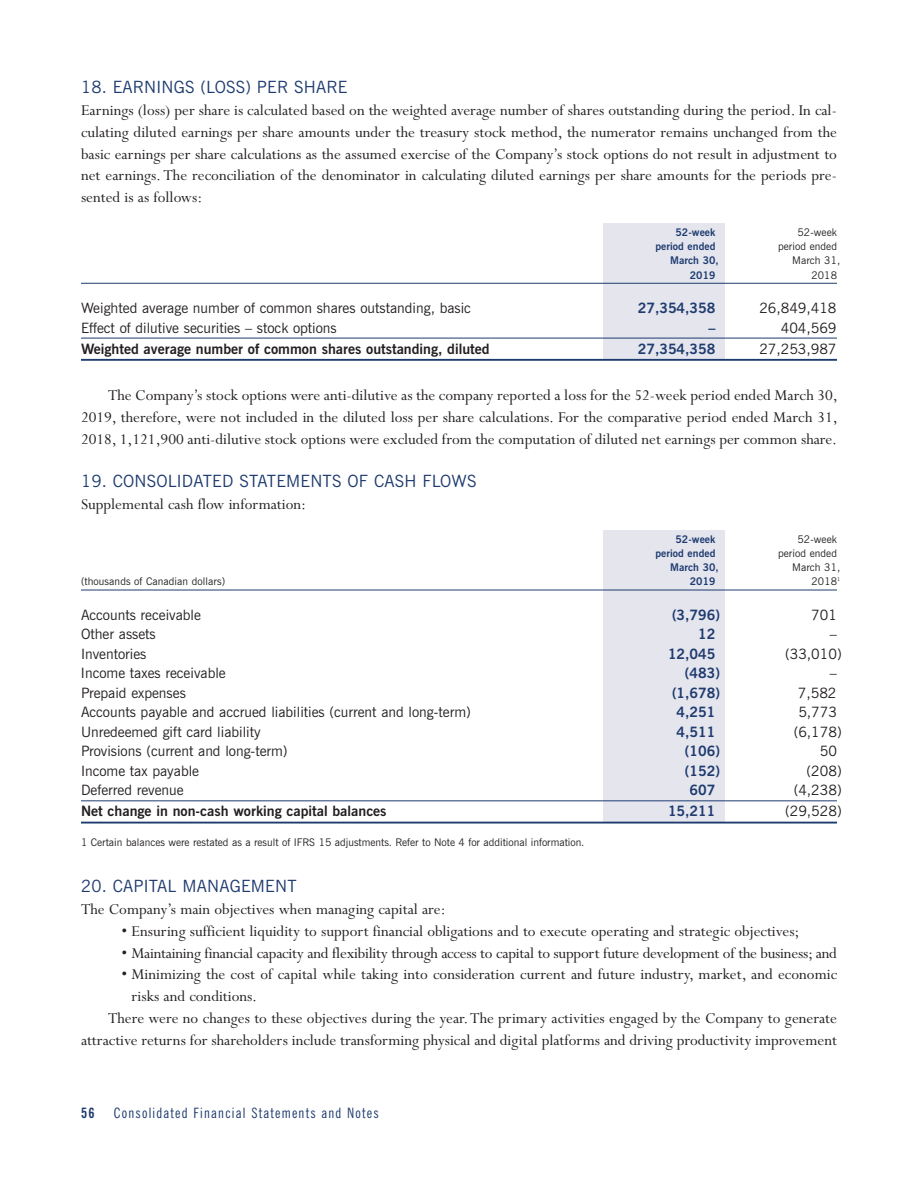
<style>
.page{position:relative;width:918px;height:1188px;background:#fff}
.page>*{position:absolute;margin:0;border:0;box-sizing:border-box;transform-origin:0 0}
.t1{font:16.8px/21.8px "Perpetua";color:#231f20;text-align:justify}
.t2{font:16.8px "News Gothic BT";letter-spacing:.01em;color:#1e3b6f}
.t3{font:14.25px "News Gothic BT";color:#231f20}
.t4{font:700 14.25px "News Gothic BT";color:#231f20}
.t5{font:700 14.25px "News Gothic BT";color:#1e3b6f}
.t6{font:condensed 14.25px "News Gothic BT";letter-spacing:.085em;color:#1e3b6f}
.t7{font:700 condensed 14.25px "News Gothic BT";color:#1e3b6f}
.t8{font:10.5px "News Gothic BT";color:#231f20}
.t9{font:700 10.5px "News Gothic BT";letter-spacing:.005em;color:#1e3b6f}
</style>
<div class="page">
<div style="left:603px;top:224px;width:121px;height:136px;background:#e5e5ee"></div>
<div style="left:603px;top:530px;width:121px;height:293px;background:#e5e5ee"></div>
<hr style="left:81px;top:283px;width:756px;height:1px;background:#1e3b6f">
<hr style="left:81px;top:338px;width:756px;height:1px;background:#1e3b6f">
<hr style="left:81px;top:359px;width:756px;height:2px;background:#1e3b6f">
<hr style="left:81px;top:590px;width:756px;height:1px;background:#1e3b6f">
<hr style="left:81px;top:801px;width:756px;height:1px;background:#1e3b6f">
<hr style="left:81px;top:822px;width:756px;height:2px;background:#1e3b6f">
<p class="t2" style="left:81px;top:81px;width:268px">18. EARNINGS (LOSS) PER SHARE</p>
<p class="t1" style="left:81px;top:98px;width:758px">Earnings (loss) per share is calculated based on the weighted average number of shares outstanding during the period. In cal&shy;culating diluted earnings per share amounts under the treasury stock method, the numerator remains unchanged from the basic earnings per share calculations as the assumed exercise of the Company’s stock options do not result in adjustment to net earnings.The reconciliation of the denominator in calculating diluted earnings per share amounts for the periods pre&shy;sented is as follows:</p>
<p class="t9" style="left:675px;top:228px;width:42px">52-week</p>
<p class="t8" style="left:798px;top:228px;width:41px">52-week</p>
<p class="t9" style="left:655px;top:242px;width:62px">period ended</p>
<p class="t8" style="left:778px;top:242px;width:60px">period ended</p>
<p class="t9" style="left:670px;top:257px;width:50px">March 30,</p>
<p class="t8" style="left:792px;top:257px;width:49px">March 31,</p>
<p class="t9" style="left:690px;top:271px;width:27px">2019</p>
<p class="t8" style="left:812px;top:271px;width:27px">2018</p>
<p class="t3" style="left:81px;top:303px;width:391px">Weighted average number of common shares outstanding, basic</p>
<p class="t5" style="left:638px;top:303px;width:79px">27,354,358</p>
<p class="t3" style="left:759px;top:303px;width:79px">26,849,418</p>
<p class="t3" style="left:81px;top:322px;width:257px">Effect of dilutive securities – stock options</p>
<p class="t5" style="left:708px;top:322px;width:9px">–</p>
<p class="t3" style="left:781px;top:322px;width:57px">404,569</p>
<p class="t4" style="left:81px;top:343px;width:410px">Weighted average number of common shares outstanding, diluted</p>
<p class="t5" style="left:638px;top:343px;width:79px">27,354,358</p>
<p class="t3" style="left:759px;top:343px;width:79px">27,253,987</p>
<p class="t1" style="left:81px;top:383px;width:758px;text-indent:27px">The Company’s stock options were anti-dilutive as the company reported a loss for the 52-week period ended March 30, 2019, therefore, were not included in the diluted loss per share calculations. For the comparative period ended March 31, 2018, 1,121,900 anti-dilutive stock options were excluded from the computation of diluted net earnings per common share.</p>
<p class="t2" style="left:81px;top:475px;width:397px">19. CONSOLIDATED STATEMENTS OF CASH FLOWS</p>
<p class="t1" style="left:81px;top:492px;width:227px">Supplemental cash flow information:</p>
<p class="t9" style="left:675px;top:535px;width:42px">52-week</p>
<p class="t8" style="left:798px;top:535px;width:41px">52-week</p>
<p class="t9" style="left:655px;top:549px;width:62px">period ended</p>
<p class="t8" style="left:778px;top:549px;width:60px">period ended</p>
<p class="t9" style="left:670px;top:563px;width:50px">March 30,</p>
<p class="t8" style="left:792px;top:563px;width:49px">March 31,</p>
<p class="t8" style="left:81px;top:578px;width:146px">(thousands of Canadian dollars)</p>
<p class="t9" style="left:690px;top:578px;width:27px">2019</p>
<p class="t8" style="left:812px;top:578px;width:30px">2018<sup>1</sup></p>
<p class="t3" style="left:81px;top:609px;width:121px">Accounts receivable</p>
<p class="t5" style="left:672px;top:609px;width:50px">(3,796)</p>
<p class="t3" style="left:811px;top:609px;width:27px">701</p>
<p class="t3" style="left:81px;top:629px;width:76px">Other assets</p>
<p class="t5" style="left:698px;top:629px;width:19px">12</p>
<p class="t3" style="left:830px;top:629px;width:9px">–</p>
<p class="t3" style="left:81px;top:648px;width:67px">Inventories</p>
<p class="t5" style="left:668px;top:648px;width:49px">12,045</p>
<p class="t3" style="left:785px;top:648px;width:58px">(33,010)</p>
<p class="t3" style="left:81px;top:668px;width:146px">Income taxes receivable</p>
<p class="t5" style="left:685px;top:668px;width:37px">(483)</p>
<p class="t3" style="left:830px;top:668px;width:9px">–</p>
<p class="t3" style="left:81px;top:687px;width:106px">Prepaid expenses</p>
<p class="t5" style="left:672px;top:687px;width:50px">(1,678)</p>
<p class="t3" style="left:798px;top:687px;width:40px">7,582</p>
<p class="t3" style="left:81px;top:707px;width:391px">Accounts payable and accrued liabilities (current and long-term)</p>
<p class="t5" style="left:677px;top:707px;width:40px">4,251</p>
<p class="t3" style="left:798px;top:707px;width:40px">5,773</p>
<p class="t3" style="left:81px;top:726px;width:181px">Unredeemed gift card liability</p>
<p class="t5" style="left:677px;top:726px;width:40px">4,511</p>
<p class="t3" style="left:794px;top:726px;width:49px">(6,178)</p>
<p class="t3" style="left:81px;top:746px;width:208px">Provisions (current and long-term)</p>
<p class="t5" style="left:685px;top:746px;width:37px">(106)</p>
<p class="t3" style="left:820px;top:746px;width:19px">50</p>
<p class="t3" style="left:81px;top:765px;width:120px">Income tax payable</p>
<p class="t5" style="left:685px;top:765px;width:37px">(152)</p>
<p class="t3" style="left:807px;top:765px;width:37px">(208)</p>
<p class="t3" style="left:81px;top:785px;width:104px">Deferred revenue</p>
<p class="t5" style="left:690px;top:785px;width:27px">607</p>
<p class="t3" style="left:794px;top:785px;width:49px">(4,238)</p>
<p class="t4" style="left:81px;top:806px;width:307px">Net change in non-cash working capital balances</p>
<p class="t5" style="left:668px;top:806px;width:49px">15,211</p>
<p class="t3" style="left:785px;top:806px;width:58px">(29,528)</p>
<p class="t8" style="left:81px;top:839px;width:505px">1 Certain balances were restated as a result of IFRS 15 adjustments. Refer to Note 4 for additional information.</p>
<p class="t2" style="left:81px;top:880px;width:217px">20. CAPITAL MANAGEMENT</p>
<p class="t1" style="left:81px;top:897px;width:366px">The Company’s main objectives when managing capital are:</p>
<p class="t1" style="left:121px;top:919px;width:680px">• Ensuring sufficient liquidity to support financial obligations and to execute operating and strategic objectives;</p>
<p class="t1" style="left:122px;top:941px;width:717px">• Maintaining financial capacity and flexibility through access to capital to support future development of the business; and</p>
<p class="t1" style="left:122px;top:963px;width:717px">• Minimizing the cost of capital while taking into consideration current and future industry, market, and economic</p>
<p class="t1" style="left:131px;top:984px;width:127px">risks and conditions.</p>
<p class="t1" style="left:108px;top:1006px;width:731px">There were no changes to these objectives during the year.The primary activities engaged by the Company to generate</p>
<p class="t1" style="left:81px;top:1028px;width:758px">attractive returns for shareholders include transforming physical and digital platforms and driving productivity improvement</p>
<p class="t7" style="left:81px;top:1108px;width:15px">56</p>
<p class="t6" style="left:114px;top:1108px;width:267px">Consolidated Financial Statements and Notes</p>
</div>
